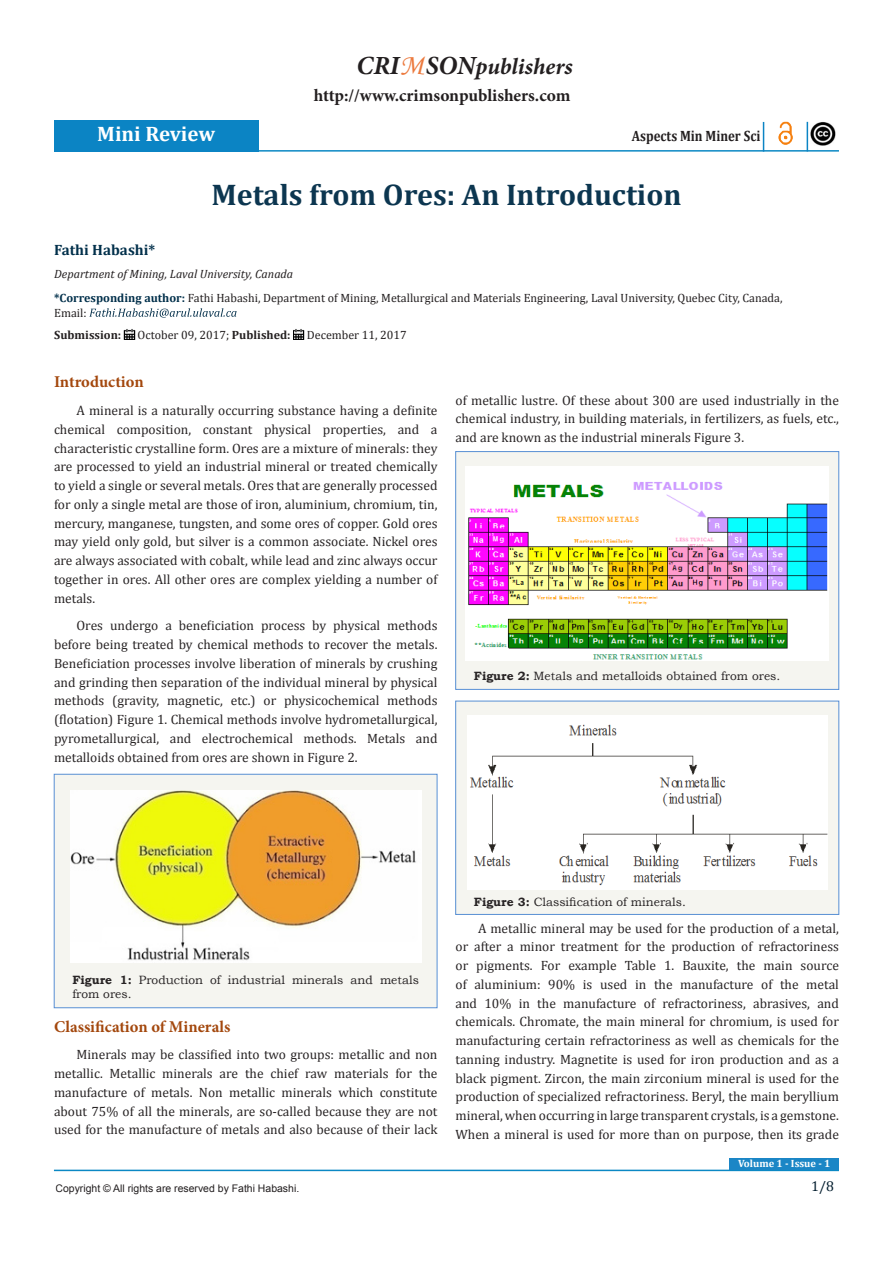
<style>
.page{position:relative;width:893px;height:1263px;background:#fff}
.page>*{position:absolute;margin:0;border:0;box-sizing:border-box;transform-origin:0 0}
.t1{font:700 30px "Cambria";color:#0c3650}
.t2{font:italic 700 23.25px "Minion Pro";letter-spacing:-.005em;color:#231f20}
.t3{font:700 21px "Cambria";color:#fff}
.t4{font:700 17.4px "Minion Pro";color:#231f20}
.t5{font:700 16.5px "Minion Pro";color:#a14307}
.t6{font:700 15px "Cambria";color:#231f20;scale:.86 1}
.t7{font:700 15px "Cambria";color:#02304b}
.t8{font:14.25px "Cambria";color:#021c2d}
.t9{font:13.5px/18.8px "Cambria";color:#231f20;text-align:justify}
.t10{font:12px/14.4px "Cambria";color:#231f20}
.t11{font:12px/14.4px "Bookman Old Style";color:#231f20}
.t12{font:italic 12px "Cambria";color:#231f20}
.t13{font:700 12px "Cambria";color:#231f20}
.t14{font:10.5px "Arial";color:#231f20}
.t15{font:700 10.5px "Cambria";color:#fff}
.s1{font-size:26.25px}
.s2{font-family:"Monotype Corsiva";font-weight:400;font-style:normal;font-size:29.1px;color:#ec7a3e}
.s3{font-weight:700;color:#02304b}
.s4{font-weight:700}
</style>
<div class="page">
<hr style="left:54px;top:1170px;width:785px;height:1px;background:#0b88c4">
<div style="left:730px;top:1158px;width:109px;height:12px;background:#1b86c6"></div>
<div style="left:54px;top:774px;width:383px;height:234px;background:#f5f5f0"></div>
<div style="left:54px;top:774px;width:383px;height:234px;border:1px solid #548dd4"></div>
<img style="left:70px;top:790px;width:351px;height:172px">
<div style="left:456px;top:452px;width:383px;height:237px;background:#f5f5f0"></div>
<div style="left:455px;top:451px;width:384px;height:239px;border:1px solid #548dd4"></div>
<img style="left:465px;top:466px;width:364px;height:194px">
<div style="left:456px;top:701px;width:383px;height:213px;background:#f5f5f0"></div>
<div style="left:455px;top:701px;width:384px;height:214px;border:1px solid #548dd4"></div>
<img style="left:467px;top:716px;width:360px;height:174px">
<svg style="left:89px;top:308px;width:148px;height:10px"></svg>
<svg style="left:124px;top:329px;width:11px;height:11px"></svg>
<svg style="left:293px;top:329px;width:11px;height:11px"></svg>
<div style="left:54px;top:120px;width:204px;height:32px;background:#0b84c4"></div>
<hr style="left:258px;top:150px;width:581px;height:2px;background:#0b88c4">
<hr style="left:763px;top:122px;width:1px;height:30px;background:#0b84c4">
<svg style="left:807px;top:122px;width:1px;height:28px"></svg>
<img style="left:778px;top:122px;width:15px;height:23px">
<img style="left:811px;top:122px;width:24px;height:24px">
<p class="t2" style="left:356px;top:50px;width:218px"><span class="s1">CRI</span><span class="s2">M</span><span class="s1">SON</span>publishers</p>
<p class="t4" style="left:314px;top:83px;width:258px">http://www.crimsonpublishers.com</p>
<p class="t3" style="left:97px;top:119px;width:120px">Mini Review</p>
<p class="t6" style="left:632px;top:126px;width:151px">Aspects Min Miner Sci</p>
<p class="t1" style="left:211px;top:174px;width:472px">Metals from Ores: An Introduction</p>
<p class="t7" style="left:54px;top:239px;width:103px">Fathi Habashi*</p>
<p class="t12" style="left:54px;top:266px;width:241px">Department of Mining, Laval University, Canada</p>
<p class="t10" style="left:54px;top:291px;width:730px"><span class="s3">*Corresponding author:</span> Fathi Habashi, Department of Mining, Metallurgical and Materials Engineering, Laval University, Quebec City, Canada,<br>Email:</p>
<p class="t13" style="left:54px;top:326px;width:69px">Submission:</p>
<p class="t10" style="left:138px;top:327px;width:154px">October 09, 2017; <span class="s4">Published:</span></p>
<p class="t10" style="left:307px;top:327px;width:101px">December 11, 2017</p>
<p class="t5" style="left:54px;top:370px;width:91px">Introduction</p>
<p class="t9" style="left:54px;top:401px;width:385px;text-indent:22px">A mineral is a naturally occurring substance having a definite chemical composition, constant physical properties, and a characteristic crystalline form. Ores are a mixture of minerals: they are processed to yield an industrial mineral or treated chemically to yield a single or several metals. Ores that are generally processed for only a single metal are those of iron, aluminium, chromium, tin, mercury, manganese, tungsten, and some ores of copper. Gold ores may yield only gold, but silver is a common associate. Nickel ores are always associated with cobalt, while lead and zinc always occur together in ores. All other ores are complex yielding a number of metals.</p>
<p class="t9" style="left:54px;top:616px;width:385px;text-indent:22px">Ores undergo a beneficiation process by physical methods before being treated by chemical methods to recover the metals.<br>Beneficiation processes involve liberation of minerals by crushing and grinding then separation of the individual mineral by physical methods (gravity, magnetic, etc.) or physicochemical methods (flotation) Figure 1. Chemical methods involve hydrometallurgical, pyrometallurgical, and electrochemical methods. Metals and metalloids obtained from ores are shown in Figure 2.</p>
<p class="t9" style="left:455px;top:390px;width:385px">of metallic lustre. Of these about 300 are used industrially in the chemical industry, in building materials, in fertilizers, as fuels, etc., and are known as the industrial minerals Figure 3.</p>
<p class="t11" style="left:474px;top:668px;width:308px"><span class="s4">Figure 2:</span> Metals and metalloids obtained from ores.</p>
<p class="t11" style="left:72px;top:972px;width:348px"><span class="s4">Figure 1:</span> Production of industrial minerals and metals from ores.</p>
<p class="t5" style="left:54px;top:1015px;width:178px">Classification of Minerals</p>
<p class="t9" style="left:54px;top:1045px;width:385px;text-indent:22px">Minerals may be classified into two groups: metallic and non metallic. Metallic minerals are the chief raw materials for the manufacture of metals. Non metallic minerals which constitute about 75% of all the minerals, are so-called because they are not used for the manufacture of metals and also because of their lack</p>
<p class="t14" style="left:56px;top:1182px;width:245px">Copyright © All rights are reserved by Fathi Habashi.</p>
<p class="t11" style="left:474px;top:895px;width:214px"><span class="s4">Figure 3:</span> Classification of minerals.</p>
<p class="t9" style="left:455px;top:918px;width:385px;text-indent:22px">A metallic mineral may be used for the production of a metal, or after a minor treatment for the production of refractoriness or pigments. For example Table 1. Bauxite, the main source of aluminium: 90% is used in the manufacture of the metal and 10% in the manufacture of refractoriness, abrasives, and chemicals. Chromate, the main mineral for chromium, is used for manufacturing certain refractoriness as well as chemicals for the tanning industry. Magnetite is used for iron production and as a black pigment. Zircon, the main zirconium mineral is used for the production of specialized refractoriness. Beryl, the main beryllium mineral, when occurring in large transparent crystals, is a gemstone.<br>When a mineral is used for more than on purpose, then its grade</p>
<p class="t15" style="left:738px;top:1156px;width:94px">Volume 1 - Issue - 1</p>
<p class="t8" style="left:811px;top:1178px;width:24px">1/8</p>
</div>
